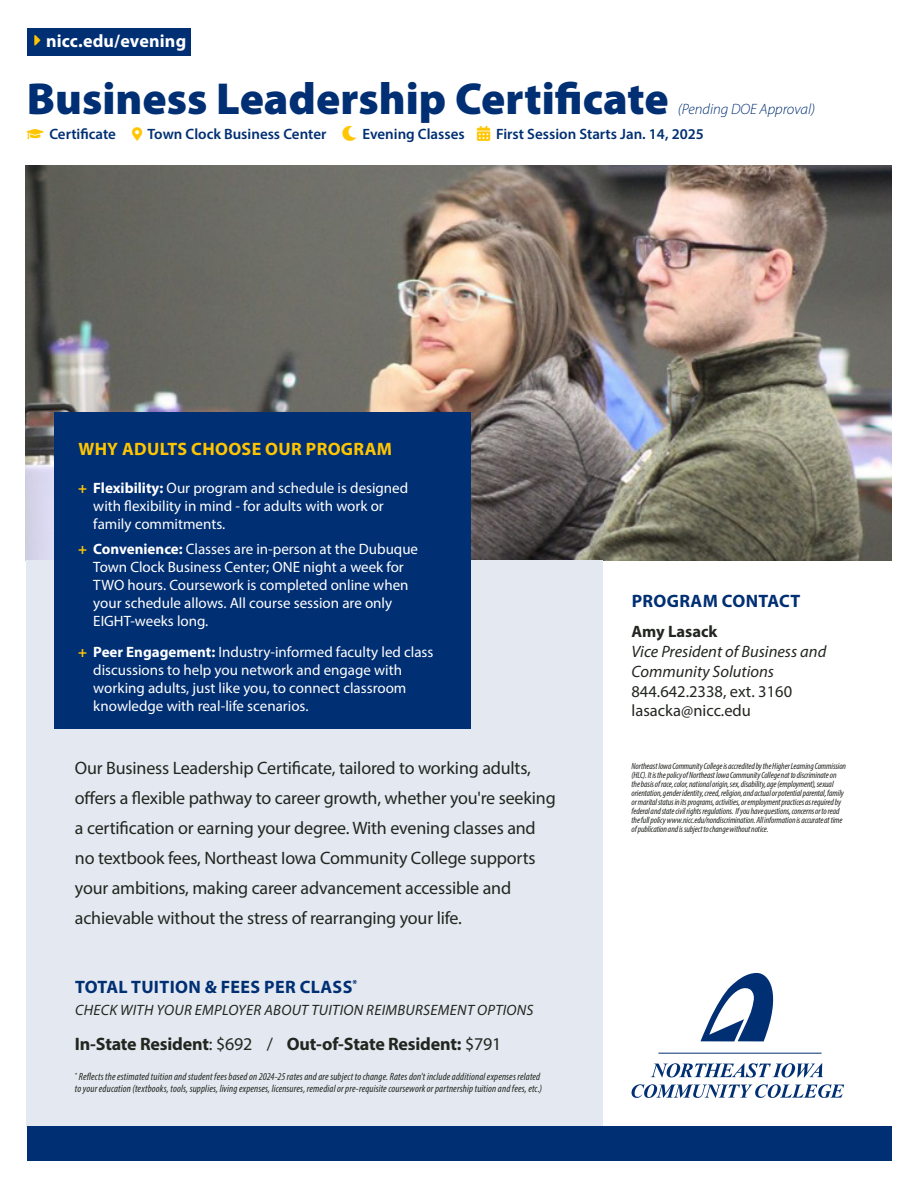
<style>
.page{position:relative;width:918px;height:1188px;background:#fff}
.page>*{position:absolute;margin:0;border:0;box-sizing:border-box;transform-origin:0 0}
.t1{font:900 45px "Myriad Pro";color:#002f73}
.t2{font:18px/30px "Myriad Pro";letter-spacing:-.01em;color:#222620}
.t3{font:700 18px "Myriad Pro";letter-spacing:-.01em;color:#222620}
.t4{font:700 18px "Myriad Pro";letter-spacing:.02em;color:#002f73}
.t5{font:700 18px "Myriad Pro";letter-spacing:.02em;color:#ffc500}
.t6{font:700 18px "Myriad Pro";letter-spacing:.01em;color:#fff}
.t7{font:italic 16.5px/19.8px "Myriad Pro";color:#222620}
.t8{font:16.5px/19.8px "Myriad Pro";color:#222620}
.t9{font:700 16.5px "Myriad Pro";color:#222620}
.t10{font:15px/18px "Myriad Pro";color:#fff}
.t11{font:600 15px "Myriad Pro";color:#002f73}
.t12{font:italic 15px "Myriad Pro";letter-spacing:.02em;color:#222620}
.t13{font:italic 300 15px "Myriad Pro";color:#002f73}
.t14{font:italic condensed 10.5px/12px "Myriad Pro";letter-spacing:.015em;color:#222620}
.t15{font:italic condensed 9px/9px "Myriad Pro";letter-spacing:-.01em;color:#222620}
.s1{color:#ffc500}
.s2{font-weight:700;color:#ffc500}
.s3{font-weight:700}
.s4{font-weight:400}
</style>
<div class="page">
<img style="left:25px;top:165px;width:866px;height:395px">
<div style="left:27px;top:560px;width:576px;height:567px;background:#e4e9f1"></div>
<div style="left:27px;top:28px;width:164px;height:27px;background:#002f73"></div>
<div style="left:54px;top:412px;width:417px;height:317px;background:#002f73"></div>
<div style="left:27px;top:1127px;width:864px;height:34px;background:#002f73"></div>
<svg style="left:651px;top:1063px;width:172px;height:14px"></svg>
<svg style="left:632px;top:1084px;width:212px;height:14px"></svg>
<svg style="left:701px;top:973px;width:73px;height:68px"></svg>
<hr style="left:658px;top:1053px;width:164px;height:1px;background:#002f73">
<h2 class="t6" style="left:34px;top:29px;width:153px"><span class="s1">▼▼</span> nicc.edu/evening</h2>
<h1 class="t1" style="left:27px;top:73px;width:643px">Business Leadership Certificate</h1>
<h3 class="t13" style="left:678px;top:101px;width:139px">(Pending DOE Approval)</h3>
<h3 class="t11" style="left:27px;top:124px;width:301px"><span class="s1">◆▼□■</span> Certificate <span class="s1">●▼</span> Town Clock Business Center</h3>
<h3 class="t11" style="left:363px;top:124px;width:104px">Evening Classes</h3>
<h3 class="t11" style="left:496px;top:124px;width:209px">First Session Starts Jan. 14, 2025</h3>
<h2 class="t5" style="left:78px;top:437px;width:315px">WHY ADULTS CHOOSE OUR PROGRAM</h2>
<h3 class="t10" style="left:93px;top:479px;width:316px;text-indent:-15px"><span class="s2">+</span> <span class="s3">Flexibility:</span> Our program and schedule is designed with flexibility in mind - for adults with work or family commitments.</h3>
<h3 class="t10" style="left:93px;top:539px;width:326px;text-indent:-15px"><span class="s2">+</span> <span class="s3">Convenience:</span> Classes are in-person at the Dubuque Town Clock Business Center; ONE night a week for TWO hours. Coursework is completed online when your schedule allows. All course session are only EIGHT-weeks long.</h3>
<h3 class="t10" style="left:93px;top:643px;width:342px;text-indent:-15px"><span class="s2">+</span> <span class="s3">Peer Engagement:</span> Industry-informed faculty led class discussions to help you network and engage with working adults, just like you, to connect classroom knowledge with real-life scenarios.</h3>
<p class="t2" style="left:75px;top:753px;width:482px">Our Business Leadership Certificate, tailored to working adults, offers a flexible pathway to career growth, whether you're seeking a certification or earning your degree. With evening classes and no textbook fees, Northeast Iowa Community College supports your ambitions, making career advancement accessible and achievable without the stress of rearranging your life.</p>
<h2 class="t4" style="left:75px;top:975px;width:284px">TOTAL TUITION &amp; FEES PER CLASS<sup>*</sup></h2>
<h3 class="t12" style="left:75px;top:1001px;width:460px">CHECK WITH YOUR EMPLOYER ABOUT TUITION REIMBURSEMENT OPTIONS</h3>
<h2 class="t3" style="left:75px;top:1032px;width:428px">In-State Resident<span class="s4">: $692 /</span> Out-of-State Resident: <span class="s4">$791</span></h2>
<p class="t14" style="left:75px;top:1071px;width:469px"><sup>*</sup> Reflects the estimated tuition and student fees based on 2024-25 rates and are subject to change. Rates don't include additional expenses related to your education (textbooks, tools, supplies, living expenses, licensures, remedial or pre-requisite coursework or partnership tuition and fees, etc.)</p>
<h2 class="t4" style="left:632px;top:590px;width:170px">PROGRAM CONTACT</h2>
<h3 class="t9" style="left:632px;top:621px;width:88px">Amy Lasack</h3>
<h3 class="t7" style="left:632px;top:641px;width:196px">Vice President of Business and<br>Community Solutions</h3>
<h3 class="t8" style="left:632px;top:681px;width:162px">844.642.2338, ext. 3160 lasacka@nicc.edu</h3>
<p class="t15" style="left:632px;top:761px;width:216px">Northeast Iowa Community College is accredited by the Higher Learning Commission (HLC). It is the policy of Northeast Iowa Community College not to discriminate on the basis of race, color, national origin, sex, disability, age (employment), sexual orientation, gender identity, creed, religion, and actual or potential parental, family or marital status in its programs, activities, or employment practices as required by federal and state civil rights regulations. If you have questions, concerns or to read the full policy www.nicc.edu/nondiscrimination. All information is accurate at time of publication and is subject to change without notice.</p>
</div>
